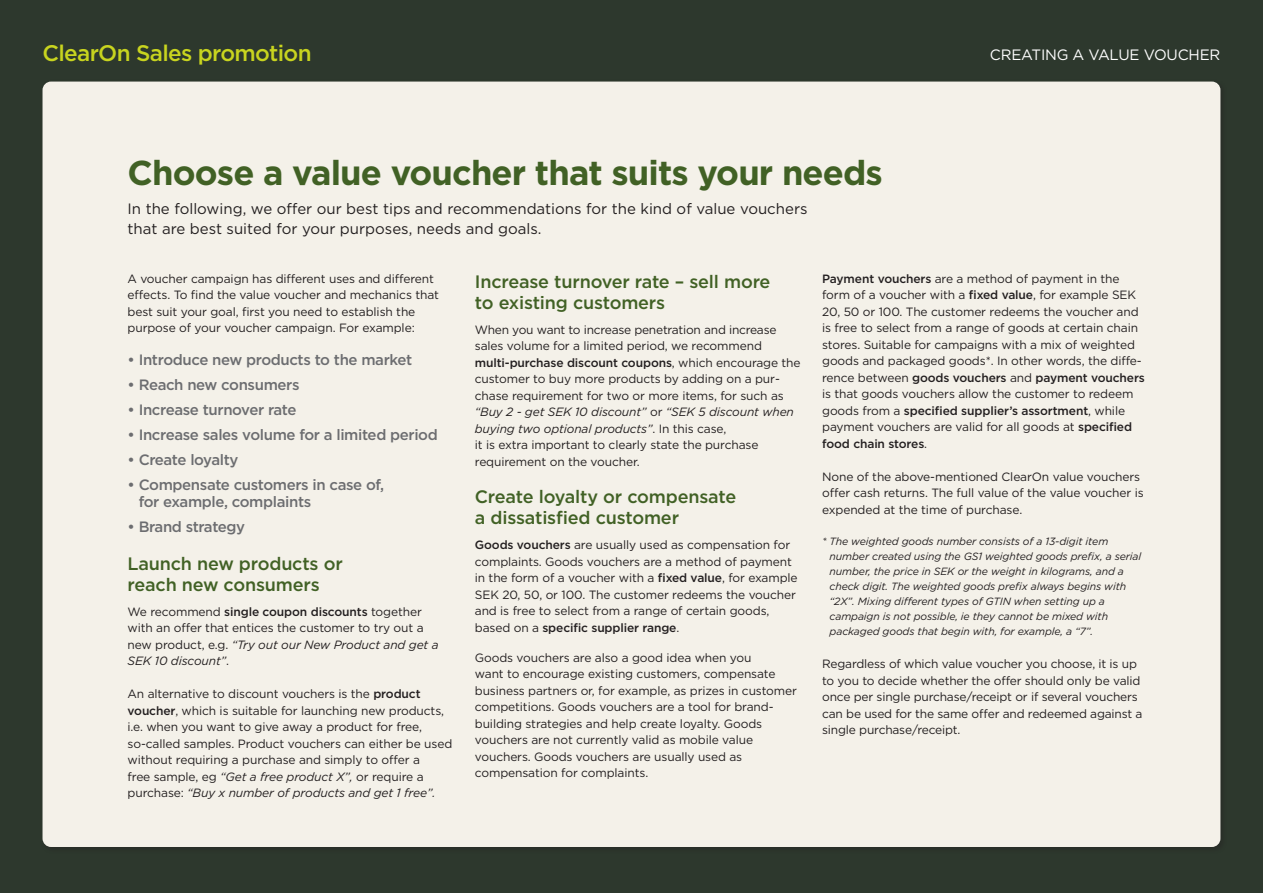
<style>
.page{position:relative;width:1263px;height:893px;background:#2d382d}
.page>*{position:absolute;margin:0;border:0;box-sizing:border-box;transform-origin:0 0}
.t1{font:700 34.5px "Gotham";letter-spacing:-.025em;color:#416125}
.t2{font:500 22.5px "Gotham";letter-spacing:-.03em;color:#c8d41f}
.t3{font:500 18px/21px "Gotham";letter-spacing:-.01em;color:#416125}
.t4{font:500 15px/16.5px "Gotham";letter-spacing:-.025em;color:#6c6d70}
.t5{font:15px/19.5px "Gotham";color:#231f20}
.t6{font:15px "Gotham";letter-spacing:-.015em;color:#fff}
.t7{font:12px/16.5px "Gotham";letter-spacing:-.01em;color:#231f20}
.t8{font:italic 10.5px/15px "Gotham";letter-spacing:-.01em;color:#231f20}
.s1{font-weight:500}
.s2{font-style:italic}
</style>
<div class="page">
<div style="left:40px;top:79px;width:1187px;height:775px;background:#231f20;opacity:.4"></div>
<div style="left:43px;top:82px;width:1177px;height:765px;background:#f4f1e9;border-radius:9px"></div>
<h2 class="t2" style="left:43px;top:38px;width:271px">ClearOn Sales promotion</h2>
<p class="t6" style="left:990px;top:45px;width:232px">CREATING A VALUE VOUCHER</p>
<h1 class="t1" style="left:128px;top:150px;width:757px">Choose a value voucher that suits your needs</h1>
<p class="t5" style="left:128px;top:199px;width:681px">In the following, we offer our best tips and recommendations for the kind of value vouchers that are best suited for your purposes, needs and goals.</p>
<p class="t7" style="left:128px;top:270px;width:313px">A voucher campaign has different uses and different effects. To find the value voucher and mechanics that best suit your goal, first you need to establish the purpose of your voucher campaign. For example:</p>
<p class="t4" style="left:128px;top:352px;width:286px">• Introduce new products to the market</p>
<p class="t4" style="left:128px;top:377px;width:174px">• Reach new consumers</p>
<p class="t4" style="left:128px;top:402px;width:170px">• Increase turnover rate</p>
<p class="t4" style="left:128px;top:427px;width:312px">• Increase sales volume for a limited period</p>
<p class="t4" style="left:128px;top:452px;width:112px">• Create loyalty</p>
<p class="t4" style="left:139px;top:477px;width:247px;text-indent:-11px">• Compensate customers in case of, for example, complaints</p>
<p class="t4" style="left:128px;top:518px;width:119px">• Brand strategy</p>
<h3 class="t3" style="left:128px;top:553px;width:217px">Launch new products or reach new consumers</h3>
<p class="t7" style="left:128px;top:603px;width:313px">We recommend <span class="s1">single coupon discounts</span> together with an offer that entices the customer to try out a new product, e.g. <span class="s2">“Try out our New Product and get a SEK 10 discount”</span>.</p>
<p class="t7" style="left:128px;top:686px;width:326px">An alternative to discount vouchers is the <span class="s1">product voucher</span>, which is suitable for launching new products, i.e. when you want to give away a product for free, so-called samples. Product vouchers can either be used without requiring a purchase and simply to offer a<br>free sample, eg <span class="s2">“Get a free product X”,</span> or require a purchase: <span class="s2">“Buy x number of products and get 1 free”.</span></p>
<h3 class="t3" style="left:475px;top:270px;width:297px">Increase turnover rate – sell more to existing customers</h3>
<p class="t7" style="left:475px;top:321px;width:327px">When you want to increase penetration and increase sales volume for a limited period, we recommend <span class="s1">multi-purchase discount coupons</span>, which encourage the customer to buy more products by adding on a pur&shy;chase requirement for two or more items, for such as <span class="s2">“Buy 2 - get SEK 10 discount”</span> or <span class="s2">“SEK 5 discount when buying two optional products”</span>. In this case,<br>it is extra important to clearly state the purchase requirement on the voucher.</p>
<h3 class="t3" style="left:475px;top:486px;width:263px">Create loyalty or compensate a dissatisfied customer</h3>
<p class="t7" style="left:475px;top:536px;width:324px"><span class="s1">Goods vouchers</span> are usually used as compensation for complaints. Goods vouchers are a method of payment in the form of a voucher with a <span class="s1">fixed value</span>, for example SEK 20, 50, or 100. The customer redeems the voucher and is free to select from a range of certain goods, based on a <span class="s1">specific supplier range</span>.</p>
<p class="t7" style="left:475px;top:649px;width:324px">Goods vouchers are also a good idea when you<br>want to encourage existing customers, compensate business partners or, for example, as prizes in customer competitions. Goods vouchers are a tool for brand&shy;building strategies and help create loyalty. Goods vouchers are not currently valid as mobile value vouchers. Goods vouchers are usually used as compensation for complaints.</p>
<p class="t7" style="left:822px;top:270px;width:324px"><span class="s1">Payment vouchers</span> are a method of payment in the form of a voucher with a <span class="s1">fixed value</span>, for example SEK 20, 50 or 100. The customer redeems the voucher and is free to select from a range of goods at certain chain stores. Suitable for campaigns with a mix of weighted goods and packaged goods*. In other words, the diffe&shy;rence between <span class="s1">goods vouchers</span> and <span class="s1">payment vouchers </span>is that goods vouchers allow the customer to redeem goods from a <span class="s1">specified supplier’s assortment</span>, while payment vouchers are valid for all goods at <span class="s1">specified food chain stores</span>.</p>
<p class="t7" style="left:822px;top:468px;width:323px">None of the above-mentioned ClearOn value vouchers offer cash returns. The full value of the value voucher is expended at the time of purchase.</p>
<p class="t8" style="left:830px;top:534px;width:313px;text-indent:-7px">* The weighted goods number consists of a 13-digit item number created using the GS1 weighted goods prefix, a serial number, the price in SEK or the weight in kilograms, and a check digit. The weighted goods prefix always begins with “2X”. Mixing different types of GTIN when setting up a campaign is not possible, ie they cannot be mixed with packaged goods that begin with, for example, a “7”.</p>
<p class="t7" style="left:822px;top:656px;width:322px">Regardless of which value voucher you choose, it is up to you to decide whether the offer should only be valid once per single purchase/receipt or if several vouchers can be used for the same offer and redeemed against a single purchase/receipt.</p>
</div>
